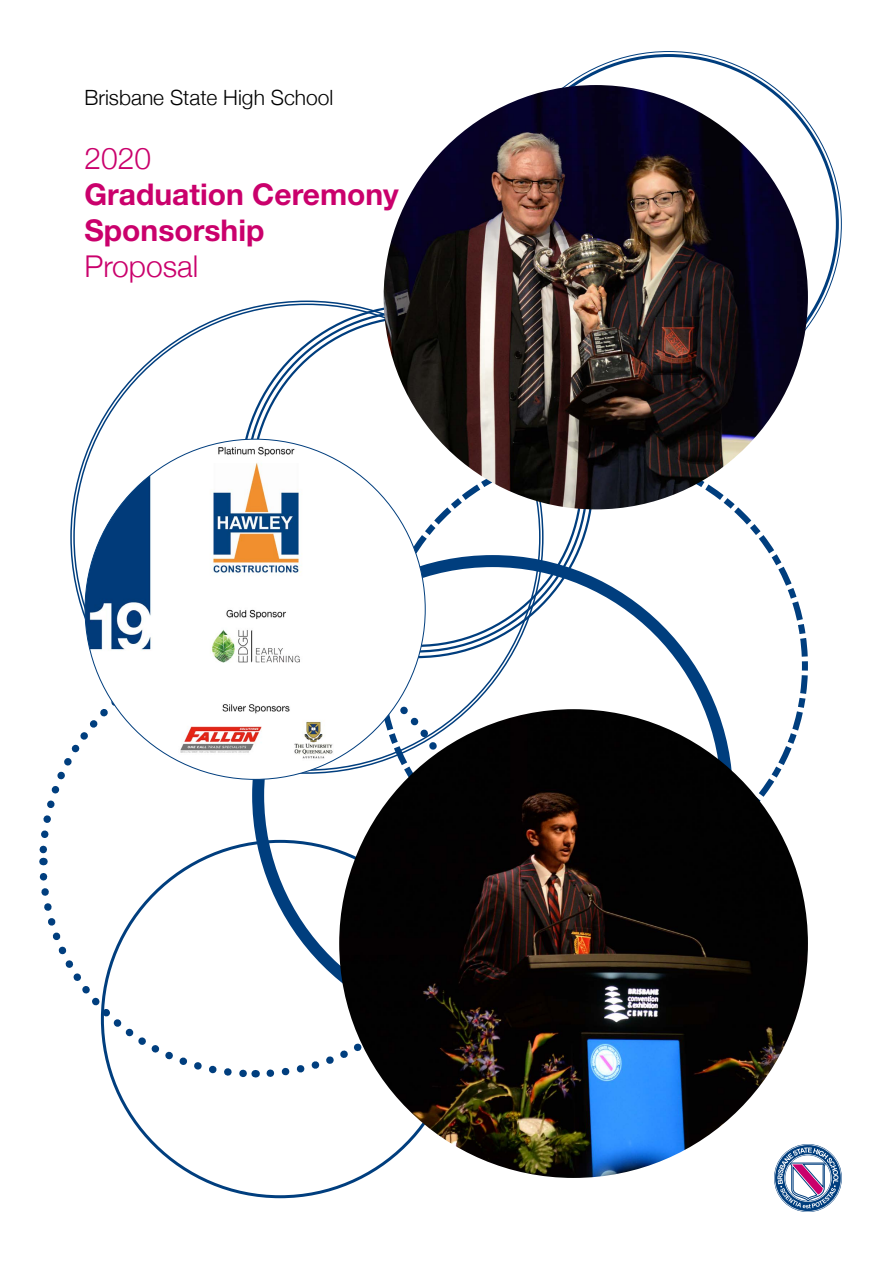
<style>
.page{position:relative;width:893px;height:1263px;background:#fff}
.page>*{position:absolute;margin:0;border:0;box-sizing:border-box;transform-origin:0 0}
.t1{font:700 30px/36px "Helvetica Neue LT Std";color:#ca006c}
.t2{font:300 30px "Helvetica Neue";color:#ca006c}
.t3{font:300 21px "Helvetica Neue";color:#000}
</style>
<div class="page">
<svg style="left:375px;top:448px;width:433px;height:436px"></svg>
<svg style="left:262px;top:861px;width:120px;height:218px"></svg>
<svg style="left:255px;top:642px;width:220px;height:212px"></svg>
<svg style="left:39px;top:732px;width:209px;height:130px"></svg>
<svg style="left:39px;top:869px;width:216px;height:212px"></svg>
<div style="left:775px;top:1145px;width:66px;height:66px;border:9px solid #003e7e;border-radius:50%"></div>
<svg style="left:777px;top:1147px;width:61px;height:61px"></svg>
<div style="left:85px;top:439px;width:340px;height:340px;background:#fff;border-radius:50%"></div>
<img style="left:85px;top:439px;width:267px;height:329px">
<img style="left:339px;top:709px;width:469px;height:469px;border-radius:234px">
<img style="left:384px;top:85px;width:424px;height:424px;border-radius:212px">
<p class="t3" style="left:84px;top:85px;width:250px">Brisbane State High School</p>
<p class="t2" style="left:84px;top:140px;width:68px">2020</p>
<p class="t1" style="left:84px;top:176px;width:316px">Graduation Ceremony<br>Sponsorship</p>
<p class="t2" style="left:84px;top:248px;width:115px">Proposal</p>
</div>
